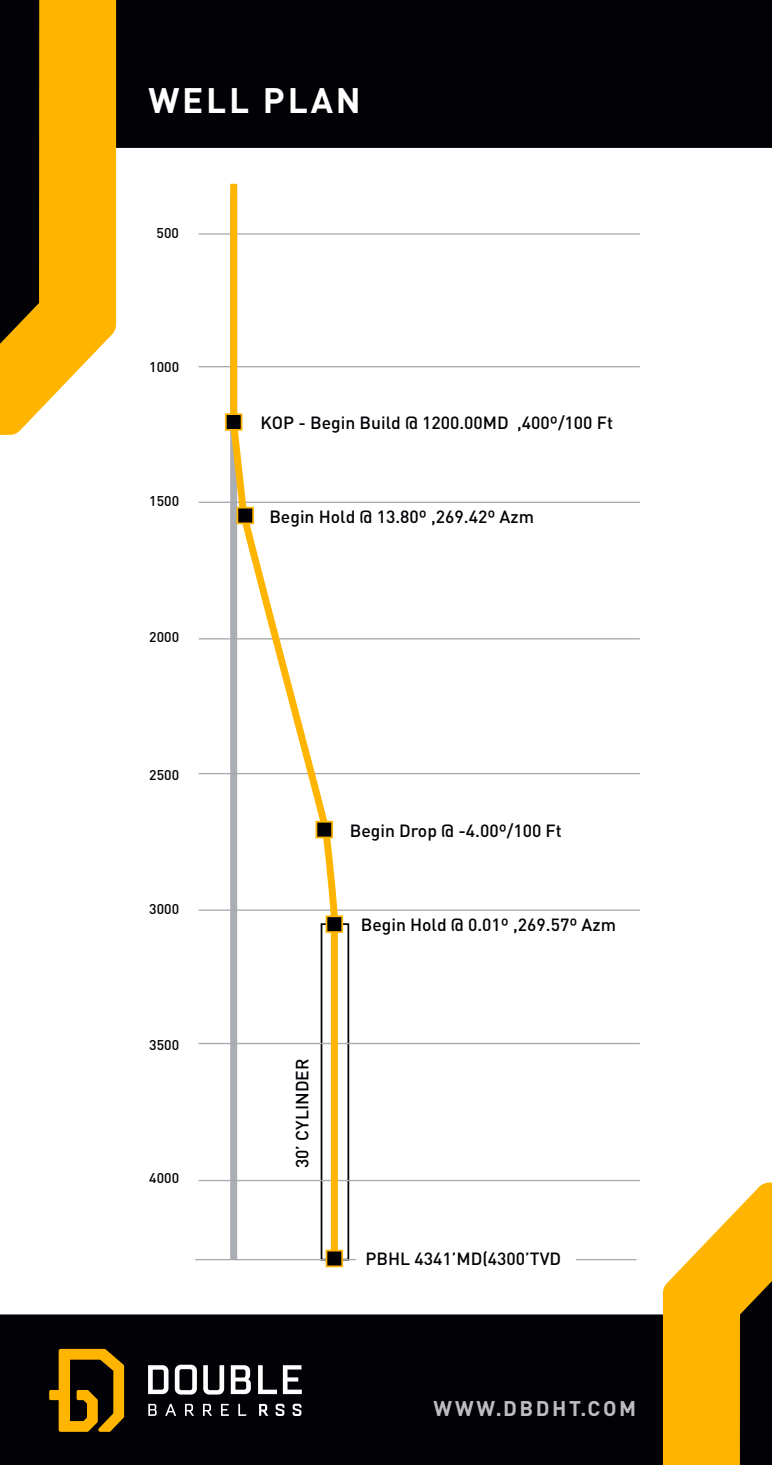
<style>
.page{position:relative;width:772px;height:1465px;background:#fff}
.page>*{position:absolute;margin:0;border:0;box-sizing:border-box;transform-origin:0 0}
.t1{font:700 35px "DIN";letter-spacing:.08em;color:#fff}
.t2{font:700 21px "DIN";letter-spacing:.12em;color:#bcbdc0}
.t3{font:500 17.5px "DIN";color:#020105}
.t4{font:500 14px "DIN";color:#020105}
</style>
<div class="page">
<svg style="left:0;top:1265px;width:663px;height:200px;fill:#020105"></svg>
<svg style="left:116px;top:0;width:656px;height:326px"></svg>
<div style="left:321px;top:923px;width:28px;height:337px;border:2px solid #020105"></div>
<hr style="left:195px;top:1259px;width:441px;height:1px;background:#a8a9ad">
<div style="left:356px;top:1244px;width:220px;height:28px;background:#fff"></div>
<svg style="left:148px;top:1365px;width:20px;height:29px"></svg>
<svg style="left:175px;top:1364px;width:22px;height:30px"></svg>
<svg style="left:203px;top:1365px;width:21px;height:29px"></svg>
<svg style="left:231px;top:1365px;width:20px;height:29px"></svg>
<svg style="left:258px;top:1365px;width:19px;height:29px"></svg>
<svg style="left:283px;top:1365px;width:19px;height:29px"></svg>
<svg style="left:148px;top:1404px;width:9px;height:12px"></svg>
<svg style="left:165px;top:1404px;width:11px;height:12px"></svg>
<svg style="left:185px;top:1404px;width:9px;height:12px"></svg>
<svg style="left:203px;top:1404px;width:9px;height:12px"></svg>
<svg style="left:221px;top:1404px;width:8px;height:12px"></svg>
<svg style="left:238px;top:1404px;width:8px;height:12px"></svg>
<svg style="left:259px;top:1404px;width:9px;height:12px"></svg>
<svg style="left:276px;top:1403px;width:8px;height:13px"></svg>
<svg style="left:293px;top:1403px;width:8px;height:13px"></svg>
<svg style="left:49px;top:1349px;width:75px;height:83px"></svg>
<svg style="left:0;top:0;width:116px;height:435px;fill:#ffb500"></svg>
<svg style="left:663px;top:1182px;width:109px;height:283px"></svg>
<hr style="left:199px;top:1180px;width:441px;height:1px;background:#a8a9ad">
<hr style="left:199px;top:1043px;width:441px;height:1px;background:#a8a9ad">
<hr style="left:199px;top:909px;width:441px;height:2px;background:#a8a9ad">
<hr style="left:199px;top:773px;width:441px;height:1px;background:#a8a9ad">
<hr style="left:199px;top:638px;width:441px;height:1px;background:#a8a9ad">
<hr style="left:199px;top:502px;width:441px;height:1px;background:#a8a9ad">
<hr style="left:199px;top:366px;width:441px;height:1px;background:#a8a9ad">
<hr style="left:199px;top:233px;width:441px;height:2px;background:#a8a9ad">
<svg style="left:227px;top:177px;width:114px;height:1088px"></svg>
<svg style="left:326px;top:1250px;width:17px;height:17px"></svg>
<svg style="left:326px;top:915px;width:17px;height:18px"></svg>
<svg style="left:315px;top:821px;width:18px;height:17px"></svg>
<svg style="left:236px;top:507px;width:18px;height:17px"></svg>
<svg style="left:225px;top:413px;width:17px;height:18px"></svg>
<h1 class="t1" style="left:148px;top:78px;width:214px">WELL PLAN</h1>
<p class="t4" style="left:157px;top:224px;width:24px">500</p>
<p class="t4" style="left:149px;top:358px;width:31px">1000</p>
<p class="t4" style="left:149px;top:492px;width:31px">1500</p>
<p class="t4" style="left:149px;top:628px;width:31px">2000</p>
<p class="t4" style="left:149px;top:766px;width:31px">2500</p>
<p class="t4" style="left:149px;top:900px;width:31px">3000</p>
<p class="t4" style="left:149px;top:1036px;width:31px">3500</p>
<p class="t4" style="left:149px;top:1169px;width:31px">4000</p>
<p class="t3" style="left:260px;top:411px;width:354px">KOP - Begin Build @ 1200.00MD ,400º/100 Ft</p>
<p class="t3" style="left:269px;top:505px;width:266px">Begin Hold @ 13.80º ,269.42º Azm</p>
<p class="t3" style="left:350px;top:819px;width:213px">Begin Drop @ -4.00º/100 Ft</p>
<p class="t3" style="left:291px;top:1168px;width:111px;rotate:-90deg">30’ CYLINDER</p>
<p class="t3" style="left:361px;top:913px;width:257px">Begin Hold @ 0.01º ,269.57º Azm</p>
<p class="t3" style="left:365px;top:1248px;width:197px">PBHL 4341’MD(4300’TVD</p>
<p class="t2" style="left:433px;top:1394px;width:204px">WWW.DBDHT.COM</p>
</div>
